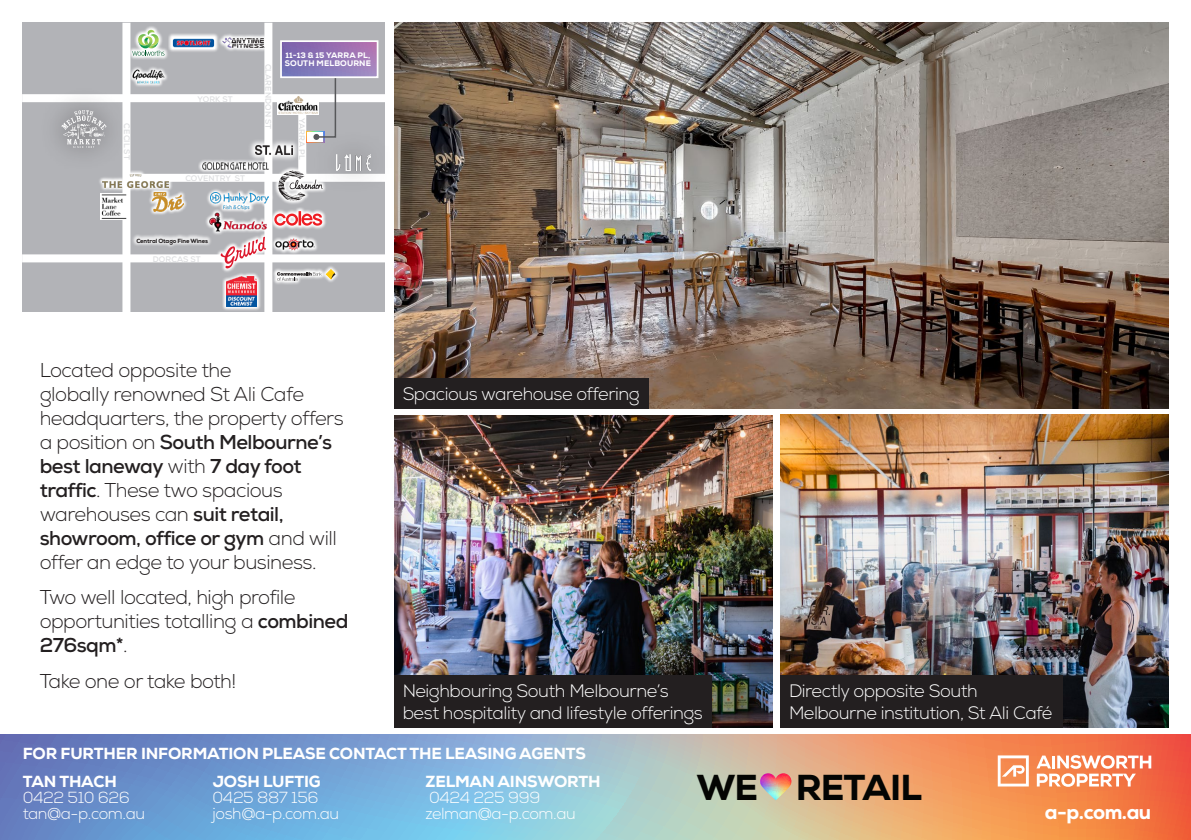
<style>
.page{position:relative;width:1191px;height:840px;background:#fff}
.page>*{position:absolute;margin:0;border:0;box-sizing:border-box;transform-origin:0 0}
.t1{font:800 36px "Nexa";letter-spacing:-.025em;color:#040503}
.Heading_1_Black{font:300 20px/24px "Nexa";letter-spacing:-.025em;color:#231f20}
.Heading_1_Black-2{font:800 20px "Nexa";color:#fff}
.Heading_1_Black-3{font:300 18px/21.6px "Nexa";letter-spacing:-.025em;color:#fff}
.Heading_1_Black-4{font:800 16px "Nexa";letter-spacing:-.01em;color:#fff}
.Heading_1_Black-5{font:300 16px "Nexa";letter-spacing:-.025em;color:#fff}
.small_st{font:700 8px "Nexa";letter-spacing:.015em;color:#dcdddf}
.nexa_bold{font:800 8px/8px "Nexa";letter-spacing:.015em;color:#fff}
.Heading_1_Black-6{font:800 6px "Nexa";letter-spacing:-.025em;color:#231f20}
.s1{font-weight:700}
</style>
<div class="page">
<svg style="left:0;top:734px;width:1191px;height:105px;background:#a7a5ab"></svg>
<img style="left:394px;top:23px;width:774px;height:385px">
<svg style="left:997px;top:755px;width:31px;height:31px"></svg>
<svg style="left:1036px;top:754px;width:115px;height:32px"></svg>
<img style="left:780px;top:414px;width:388px;height:312px">
<img style="left:394px;top:415px;width:378px;height:311px">
<div style="left:394px;top:377px;width:254px;height:31px;background:#231f20"></div>
<div style="left:394px;top:674px;width:317px;height:52px;background:#231f20"></div>
<div style="left:780px;top:674px;width:282px;height:52px;background:#231f20"></div>
<svg style="left:759px;top:772px;width:32px;height:27px"></svg>
<div style="left:22px;top:23px;width:363px;height:289px;background:#b2b3b7"></div>
<div style="left:22px;top:94px;width:363px;height:8px;background:#fff"></div>
<div style="left:22px;top:254px;width:363px;height:8px;background:#fff"></div>
<div style="left:126px;top:174px;width:259px;height:8px;background:#fff"></div>
<div style="left:122px;top:23px;width:8px;height:289px;background:#fff"></div>
<div style="left:264px;top:23px;width:8px;height:289px;background:#fff"></div>
<div style="left:298px;top:99px;width:8px;height:79px;background:#fff"></div>
<svg style="left:130px;top:25px;width:38px;height:35px"></svg>
<svg style="left:132px;top:30px;width:32px;height:26px"></svg>
<svg style="left:130px;top:66px;width:37px;height:22px"></svg>
<img style="left:132px;top:70px;width:32px;height:13px">
<svg style="left:168px;top:33px;width:50px;height:19px"></svg>
<img style="left:172px;top:37px;width:42px;height:11px">
<svg style="left:218px;top:33px;width:47px;height:19px"></svg>
<img style="left:222px;top:37px;width:43px;height:11px">
<svg style="left:250px;top:138px;width:49px;height:24px"></svg>
<img style="left:255px;top:146px;width:38px;height:9px">
<img style="left:306px;top:131px;width:5px;height:12px">
<div style="left:308px;top:132px;width:15px;height:9px;background:#fff"></div>
<svg style="left:272px;top:208px;width:54px;height:22px"></svg>
<svg style="left:274px;top:211px;width:48px;height:14px"></svg>
<svg style="left:206px;top:217px;width:10px;height:17px"></svg>
<img style="left:208px;top:214px;width:59px;height:18px">
<svg style="left:216px;top:232px;width:49px;height:41px"></svg>
<svg style="left:221px;top:237px;width:45px;height:31px"></svg>
<svg style="left:272px;top:233px;width:46px;height:21px"></svg>
<img style="left:273px;top:237px;width:43px;height:14px">
<svg style="left:207px;top:188px;width:67px;height:26px"></svg>
<img style="left:210px;top:192px;width:59px;height:17px">
<svg style="left:274px;top:166px;width:33px;height:38px"></svg>
<svg style="left:278px;top:171px;width:33px;height:30px"></svg>
<svg style="left:198px;top:158px;width:75px;height:15px"></svg>
<img style="left:202px;top:163px;width:66px;height:6px">
<img style="left:278px;top:96px;width:35px;height:18px">
<svg style="left:149px;top:192px;width:38px;height:23px"></svg>
<img style="left:153px;top:192px;width:30px;height:19px">
<svg style="left:222px;top:272px;width:39px;height:38px"></svg>
<img style="left:226px;top:276px;width:30px;height:31px">
<svg style="left:273px;top:266px;width:65px;height:18px"></svg>
<svg style="left:277px;top:269px;width:58px;height:11px"></svg>
<svg style="left:99px;top:169px;width:74px;height:23px"></svg>
<img style="left:103px;top:174px;width:66px;height:13px">
<img style="left:101px;top:193px;width:26px;height:27px">
<div style="left:311px;top:131px;width:84px;height:64px;background:#231f20;opacity:.75"></div>
<img style="left:336px;top:155px;width:35px;height:15px">
<div style="left:38px;top:85px;width:92px;height:87px;background:#231f20;opacity:.75"></div>
<svg style="left:61px;top:110px;width:46px;height:38px"></svg>
<svg style="left:313px;top:78px;width:24px;height:62px"></svg>
<div style="left:281px;top:41px;width:96px;height:36px;background:linear-gradient(to right,#7269b1,#ac7fba)"></div>
<div style="left:280px;top:40px;width:98px;height:38px;border:2px solid #fff"></div>
<div style="left:132px;top:234px;width:80px;height:15px;background:#fff;opacity:.75"></div>
<p class="small_st" style="left:132px;top:123px;width:37px;rotate:90deg">CECIL ST</p>
<p class="small_st" style="left:198px;top:94px;width:37px">YORK ST</p>
<p class="small_st" style="left:185px;top:173px;width:61px">COVENTRY ST</p>
<p class="small_st" style="left:273px;top:64px;width:67px;rotate:90deg">CLARENDON ST</p>
<p class="nexa_bold" style="left:285px;top:51px;width:88px">11-13 &amp; 15 YARRA PL,<br>SOUTH MELBOURNE</p>
<p class="small_st" style="left:307px;top:118px;width:43px;rotate:90deg">YARRA PL</p>
<p class="Heading_1_Black-6" style="left:136px;top:236px;width:73px">Central Otago Fine Wines</p>
<p class="small_st" style="left:153px;top:254px;width:50px">DORCAS ST</p>
<p class="Heading_1_Black" style="left:40px;top:358px;width:306px">Located opposite the<br>globally renowned St Ali Cafe headquarters, the property offers a position on <span class="s1">South Melbourne’s best laneway</span> with <span class="s1">7 day foot traffic</span>. These two spacious warehouses can <span class="s1">suit retail, showroom, office or gym</span> and will offer an edge to your business.</p>
<p class="Heading_1_Black" style="left:40px;top:585px;width:310px">Two well located, high profile opportunities totalling a <span class="s1">combined<br>276sqm*</span>.</p>
<p class="Heading_1_Black" style="left:40px;top:668px;width:198px">Take one or take both!</p>
<p class="Heading_1_Black-3" style="left:403px;top:383px;width:239px">Spacious warehouse offering</p>
<p class="Heading_1_Black-3" style="left:403px;top:680px;width:302px">Neighbouring South Melbourne’s best hospitality and lifestyle offerings</p>
<p class="Heading_1_Black-3" style="left:789px;top:680px;width:265px">Directly opposite South<br>Melbourne institution, St Ali Café</p>
<p class="Heading_1_Black-4" style="left:23px;top:743px;width:565px">FOR FURTHER INFORMATION PLEASE CONTACT THE LEASING AGENTS</p>
<p class="Heading_1_Black-4" style="left:23px;top:770px;width:96px">TAN THACH</p>
<p class="Heading_1_Black-5" style="left:23px;top:787px;width:109px">0422 510 626</p>
<p class="Heading_1_Black-5" style="left:23px;top:803px;width:124px">tan@a-p.com.au</p>
<p class="Heading_1_Black-4" style="left:213px;top:770px;width:110px">JOSH LUFTIG</p>
<p class="Heading_1_Black-5" style="left:212px;top:787px;width:107px">0425 887 156</p>
<p class="Heading_1_Black-5" style="left:212px;top:803px;width:128px">josh@a-p.com.au</p>
<p class="Heading_1_Black-4" style="left:425px;top:770px;width:177px">ZELMAN AINSWORTH</p>
<p class="Heading_1_Black-5" style="left:429px;top:787px;width:113px">0424 225 999</p>
<p class="Heading_1_Black-5" style="left:425px;top:803px;width:152px">zelman@a-p.com.au</p>
<p class="t1" style="left:696px;top:764px;width:63px">WE</p>
<p class="t1" style="left:795px;top:764px;width:128px">RETAIL</p>
<p class="Heading_1_Black-2" style="left:1045px;top:798px;width:108px">a-p.com.au</p>
</div>
